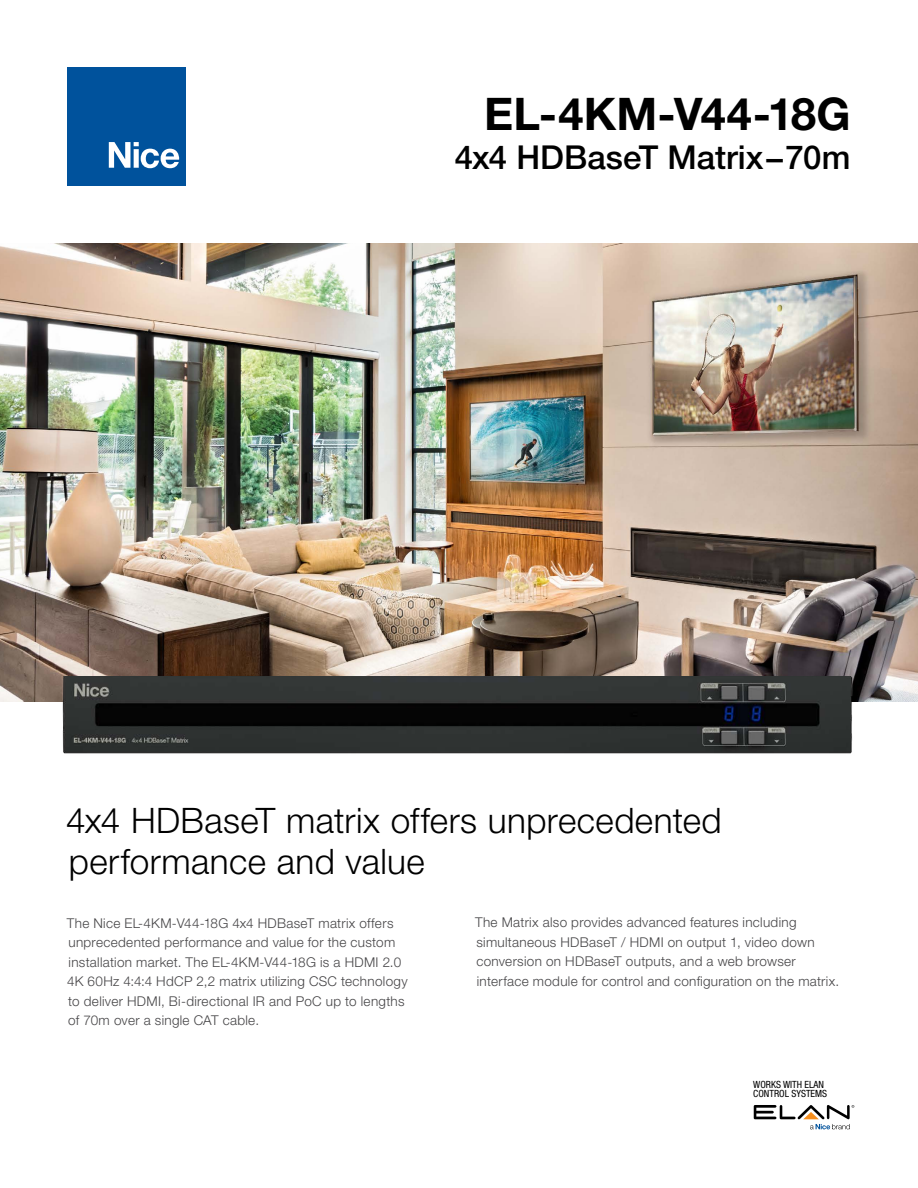
<style>
.page{position:relative;width:918px;height:1188px;background:#fff}
.page>*{position:absolute;margin:0;border:0;box-sizing:border-box;transform-origin:0 0}
.t1{font:700 45px "Helvetica Neue LT Std";letter-spacing:.005em;color:#000}
.t2{font:300 35.1px/41.2px "Helvetica Neue LT Std";letter-spacing:.01em;color:#000}
.t3{font:500 33px "Helvetica Neue LT Std";color:#000}
.t4{font:300 13.5px/19.5px "Helvetica Neue LT Std";letter-spacing:.025em;color:#464547}
.t5{font:condensed 9.9px/9.6px "Helvetica Neue LT Std";color:#000}
</style>
<div class="page">
<img style="left:0;top:243px;width:918px;height:459px">
<img style="left:58px;top:676px;width:798px;height:78px">
<div style="left:68px;top:68px;width:118px;height:118px;background:#00529c"></div>
<svg style="left:109px;top:142px;width:70px;height:26px"></svg>
<svg style="left:754px;top:1105px;width:100px;height:24px"></svg>
<h1 class="t1" style="left:484px;top:86px;width:368px">EL-4KM-V44-18G</h1>
<h3 class="t3" style="left:455px;top:137px;width:397px">4x4 HDBaseT Matrix−70m</h3>
<h2 class="t2" style="left:66px;top:799px;width:657px">4x4 HDBaseT matrix offers unprecedented performance and value</h2>
<p class="t4" style="left:67px;top:913px;width:342px">The Nice EL-4KM-V44-18G 4x4 HDBaseT matrix offers unprecedented performance and value for the custom installation market. The EL-4KM-V44-18G is a HDMI 2.0<br>4K 60Hz 4:4:4 HdCP 2,2 matrix utilizing CSC technology to deliver HDMI, Bi-directional IR and PoC up to lengths of 70m over a single CAT cable.</p>
<p class="t4" style="left:475px;top:913px;width:366px">The Matrix also provides advanced features including simultaneous HDBaseT / HDMI on output 1, video down conversion on HDBaseT outputs, and a web browser interface module for control and configuration on the matrix.</p>
<p class="t5" style="left:753px;top:1079px;width:76px">WORKS WITH ELAN<br>CONTROL SYSTEMS</p>
</div>
